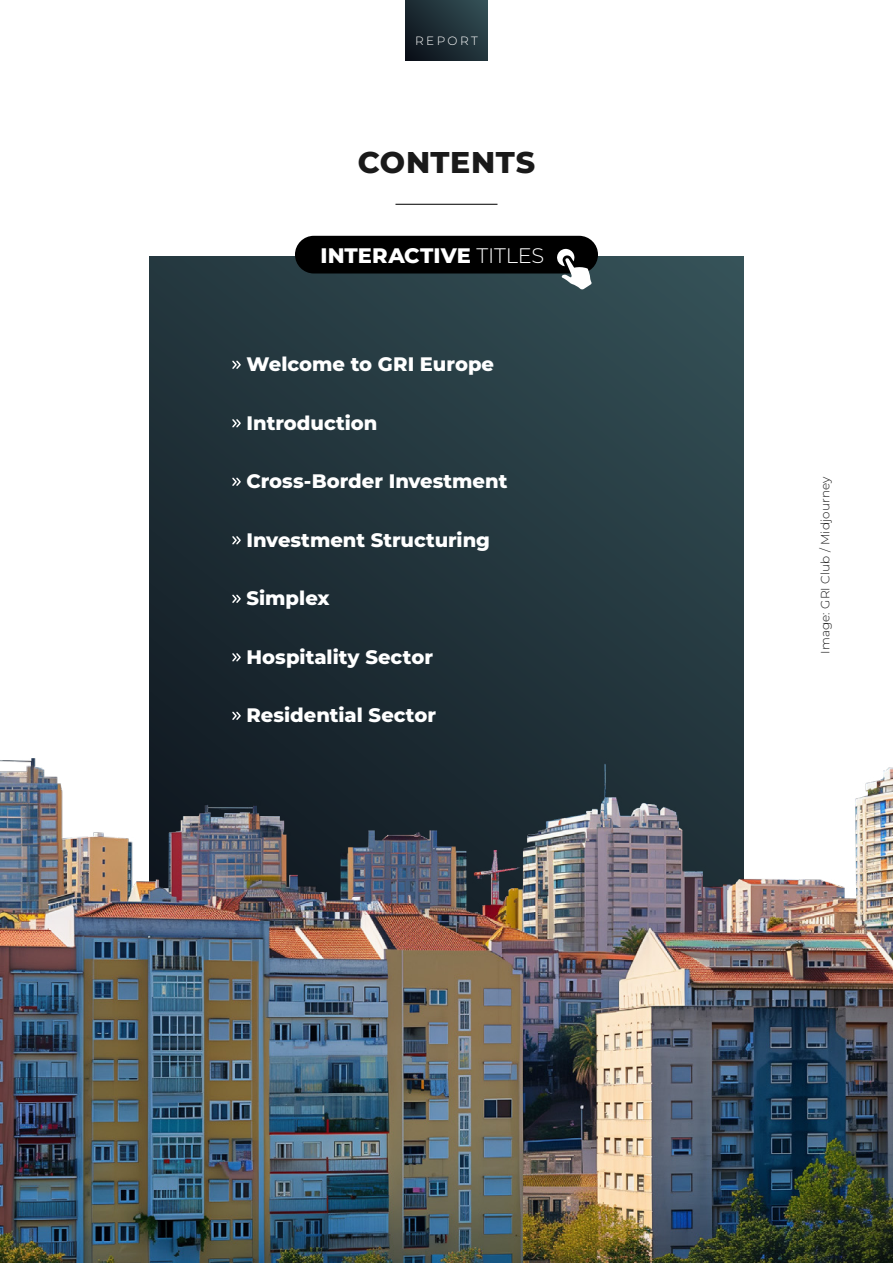
<style>
.page{position:relative;width:893px;height:1263px;background:#fff}
.page>*{position:absolute;margin:0;border:0;box-sizing:border-box;transform-origin:0 0}
.t1{font:800 30px "Montserrat";letter-spacing:.015em;color:#1a1a1a}
.t2{font:800 21px "Montserrat";letter-spacing:.005em;color:#fff}
.t3{font:800 19.5px "Montserrat";color:#fff}
.t4{font:300 12px "Montserrat";letter-spacing:.01em;color:#1a1a1a}
.t5{font:300 12px "Montserrat";letter-spacing:.2em;color:#fff}
.s1{font-weight:300}
</style>
<div class="page">
<svg style="left:405px;top:0;width:83px;height:60px;background:#1e2f36"></svg>
<hr style="left:395px;top:204px;width:102px;height:1px;background:#1a1a1a">
<div style="left:149px;top:256px;width:594px;height:784px;background:linear-gradient(to right,#1c2a32,#2d454c)"></div>
<svg style="left:231px;top:359px;width:11px;height:11px"></svg>
<svg style="left:231px;top:418px;width:11px;height:11px"></svg>
<svg style="left:231px;top:476px;width:11px;height:11px"></svg>
<svg style="left:231px;top:535px;width:11px;height:11px"></svg>
<svg style="left:231px;top:593px;width:11px;height:11px"></svg>
<svg style="left:231px;top:652px;width:11px;height:11px"></svg>
<svg style="left:231px;top:710px;width:11px;height:11px"></svg>
<div style="left:295px;top:236px;width:303px;height:37px;background:#000;border-radius:19px"></div>
<svg style="left:556px;top:249px;width:36px;height:41px"></svg>
<img style="left:0;top:737px;width:893px;height:526px">
<p class="t5" style="left:415px;top:33px;width:64px">REPORT</p>
<h1 class="t1" style="left:358px;top:142px;width:179px">CONTENTS</h1>
<p class="t2" style="left:320px;top:242px;width:225px">INTERACTIVE <span class="s1">TITLES</span></p>
<p class="t3" style="left:246px;top:351px;width:249px">Welcome to GRI Europe</p>
<p class="t3" style="left:246px;top:410px;width:132px">Introduction</p>
<p class="t3" style="left:246px;top:468px;width:262px">Cross-Border Investment</p>
<p class="t3" style="left:246px;top:527px;width:245px">Investment Structuring</p>
<p class="t3" style="left:246px;top:585px;width:85px">Simplex</p>
<p class="t3" style="left:246px;top:644px;width:188px">Hospitality Sector</p>
<p class="t3" style="left:246px;top:702px;width:191px">Residential Sector</p>
<p class="t4" style="left:817px;top:654px;width:179px;rotate:-90deg">Image: GRI Club / Midjourney</p>
</div>
